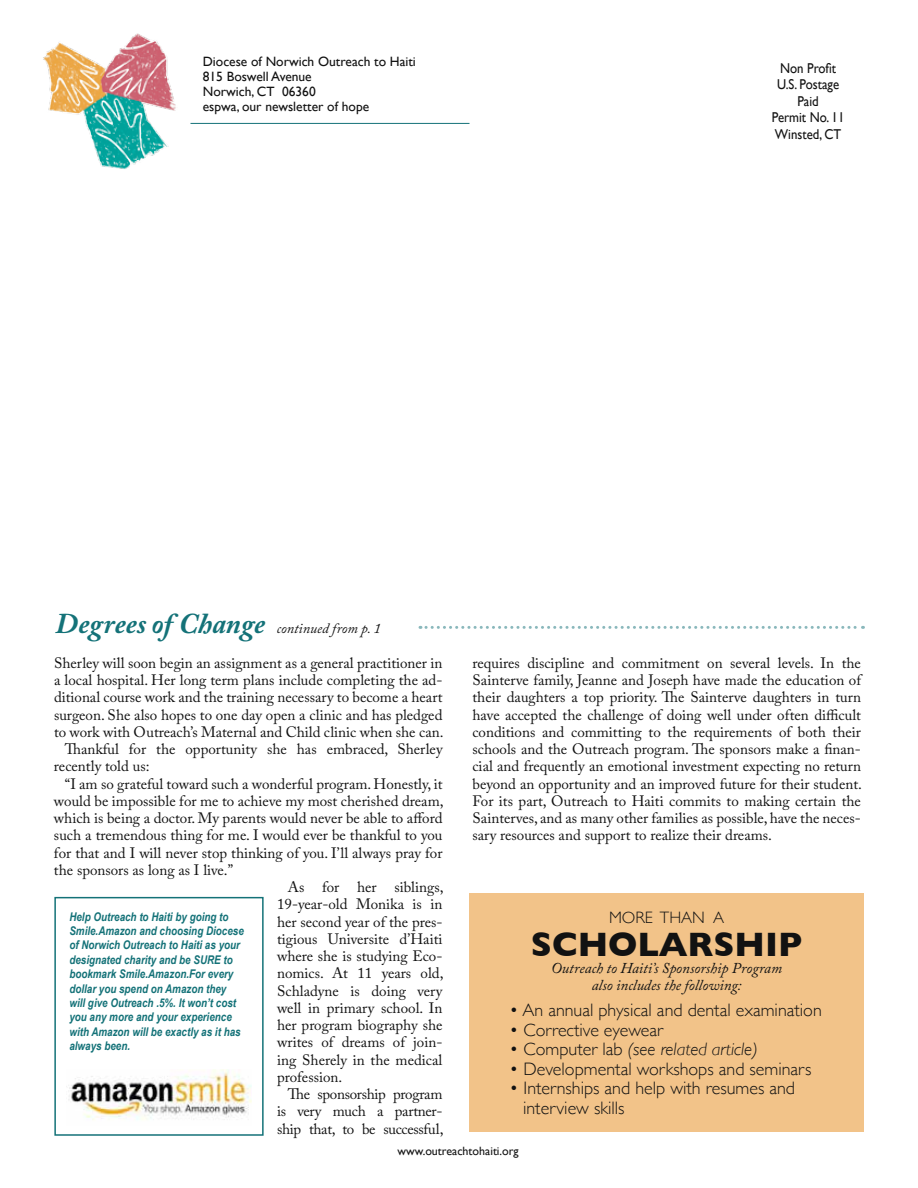
<style>
.page{position:relative;width:918px;height:1188px;background:#fff}
.page>*{position:absolute;margin:0;border:0;box-sizing:border-box;transform-origin:0 0}
.t1{font:700 34.5px "Gill Sans";color:#121212}
.t2{font:300 18px/19.5px "Gill Sans";color:#121212}
.t3{font:italic 300 18px "Gill Sans";color:#121212}
.t4{font:300 16.5px "Gill Sans";color:#121212}
.t5{font:15px/17.2px "Adobe Caslon Pro";color:#121212;text-align:justify}
.t6{font:15px "Adobe Caslon Pro";letter-spacing:-.02em;color:#121212}
.t7{font:italic 15px/17.2px "Adobe Caslon Pro";color:#121212;text-align:center}
.t8{font:14.25px/16.5px "Gill Sans";color:#121212;text-align:center;scale:.9 1}
.t9{font:italic 14.25px "Adobe Caslon Pro";color:#121212}
.t10{font:13.5px/15px "Gill Sans";color:#121212}
.t11{font:italic 700 12px/14.4px "Arial Narrow";color:#147278}
.t12{font:12px "Gill Sans";color:#121212}
.s1{font-weight:700;font-size:28.5px;color:#147278}
.s2{font-style:normal}
</style>
<div class="page">
<img style="left:43px;top:33px;width:133px;height:136px">
<hr style="left:191px;top:123px;width:278px;height:1px;background:#147278">
<div style="left:469px;top:893px;width:395px;height:239px;background:#f2c389"></div>
<svg style="left:420px;top:626px;width:443px;height:3px"></svg>
<img style="left:68px;top:1069px;width:183px;height:51px">
<div style="left:54px;top:897px;width:210px;height:239px;border:2px solid #147278"></div>
<p class="t10" style="left:203px;top:54px;width:215px">Diocese of Norwich Outreach to Haiti<br>815 Boswell Avenue<br>Norwich, CT 06360<br>espwa, our newsletter of hope</p>
<p class="t8" style="left:772px;top:60px;width:82px">Non Profit<br>U.S. Postage<br>Paid<br>Permit No. 11<br>Winsted, CT</p>
<p class="t9" style="left:56px;top:620px;width:327px"><span class="s1">Degrees of Change</span> continued from p. 1</p>
<p class="t5" style="left:54px;top:654px;width:390px">Sherley will soon begin an assignment as a general practitioner in</p>
<p class="t5" style="left:54px;top:671px;width:390px">a local hospital. Her long term plans include completing the ad-</p>
<p class="t5" style="left:54px;top:689px;width:390px">ditional course work and the training necessary to become a heart</p>
<p class="t5" style="left:54px;top:706px;width:390px">surgeon. She also hopes to one day open a clinic and has pledged</p>
<p class="t5" style="left:54px;top:723px;width:391px">to work with Outreach’s Maternal and Child clinic when she can.</p>
<p class="t5" style="left:65px;top:740px;width:379px">Thankful for the opportunity she has embraced, Sherley</p>
<p class="t5" style="left:54px;top:758px;width:97px">recently told us:</p>
<p class="t5" style="left:65px;top:775px;width:379px">“I am so grateful toward such a wonderful program. Honestly, it</p>
<p class="t5" style="left:54px;top:792px;width:391px">would be impossible for me to achieve my most cherished dream,</p>
<p class="t5" style="left:54px;top:809px;width:390px">which is being a doctor. My parents would never be able to afford</p>
<p class="t5" style="left:54px;top:827px;width:390px">such a tremendous thing for me. I would ever be thankful to you</p>
<p class="t5" style="left:54px;top:844px;width:390px">for that and I will never stop thinking of you. I’ll always pray for</p>
<p class="t5" style="left:54px;top:861px;width:181px">the sponsors as long as I live.”</p>
<p class="t5" style="left:288px;top:878px;width:157px">As for her siblings,</p>
<p class="t5" style="left:277px;top:896px;width:167px">19-year-old Monika is in</p>
<p class="t5" style="left:277px;top:913px;width:167px">her second year of the pres-</p>
<p class="t5" style="left:277px;top:930px;width:167px">tigious Universite d’Haiti</p>
<p class="t5" style="left:277px;top:947px;width:167px">where she is studying Eco-</p>
<p class="t5" style="left:277px;top:965px;width:168px">nomics. At 11 years old,</p>
<p class="t5" style="left:277px;top:982px;width:167px">Schladyne is doing very</p>
<p class="t5" style="left:277px;top:999px;width:167px">well in primary school. In</p>
<p class="t5" style="left:277px;top:1016px;width:167px">her program biography she</p>
<p class="t5" style="left:277px;top:1034px;width:167px">writes of dreams of join-</p>
<p class="t5" style="left:277px;top:1051px;width:167px">ing Sherely in the medical</p>
<p class="t5" style="left:277px;top:1068px;width:67px">profession.</p>
<p class="t6" style="left:288px;top:1085px;width:156px">The sponsorship program</p>
<p class="t6" style="left:277px;top:1102px;width:167px">is very much a partner-</p>
<p class="t6" style="left:277px;top:1120px;width:168px">ship that, to be successful,</p>
<p class="t11" style="left:69px;top:909px;width:176px">Help Outreach to Haiti by going to<br>Smile.Amazon and choosing Diocese of Norwich Outreach to Haiti as your designated charity and be SURE to bookmark Smile.Amazon.For every dollar you spend on Amazon they will give Outreach .5%. It won’t cost you any more and your experience with Amazon will be exactly as it has always been.</p>
<p class="t5" style="left:472px;top:654px;width:391px">requires discipline and commitment on several levels. In the Sainterve family, Jeanne and Joseph have made the education of their daughters a top priority. The Sainterve daughters in turn have accepted the challenge of doing well under often difficult conditions and committing to the requirements of both their schools and the Outreach program. The sponsors make a finan&shy;cial and frequently an emotional investment expecting no return beyond an opportunity and an improved future for their student.<br>For its part, Outreach to Haiti commits to making certain the Sainterves, and as many other families as possible, have the neces&shy;sary resources and support to realize their dreams.</p>
<p class="t4" style="left:609px;top:904px;width:117px">MORE THAN A</p>
<h1 class="t1" style="left:531px;top:917px;width:273px">SCHOLARSHIP</h1>
<p class="t7" style="left:551px;top:959px;width:232px">Outreach to Haiti’s Sponsorship Program also includes the following:</p>
<p class="t2" style="left:510px;top:1000px;width:314px">• An annual physical and dental examination</p>
<p class="t2" style="left:510px;top:1019px;width:155px">• Corrective eyewear</p>
<p class="t3" style="left:510px;top:1039px;width:250px"><span class="s2">• Computer lab</span> (see related article)</p>
<p class="t2" style="left:510px;top:1058px;width:303px">• Developmental workshops and seminars</p>
<p class="t2" style="left:523px;top:1078px;width:273px;text-indent:-14px">• Internships and help with resumes and interview skills</p>
<p class="t12" style="left:398px;top:1144px;width:123px">www.outreachtohaiti.org</p>
</div>
